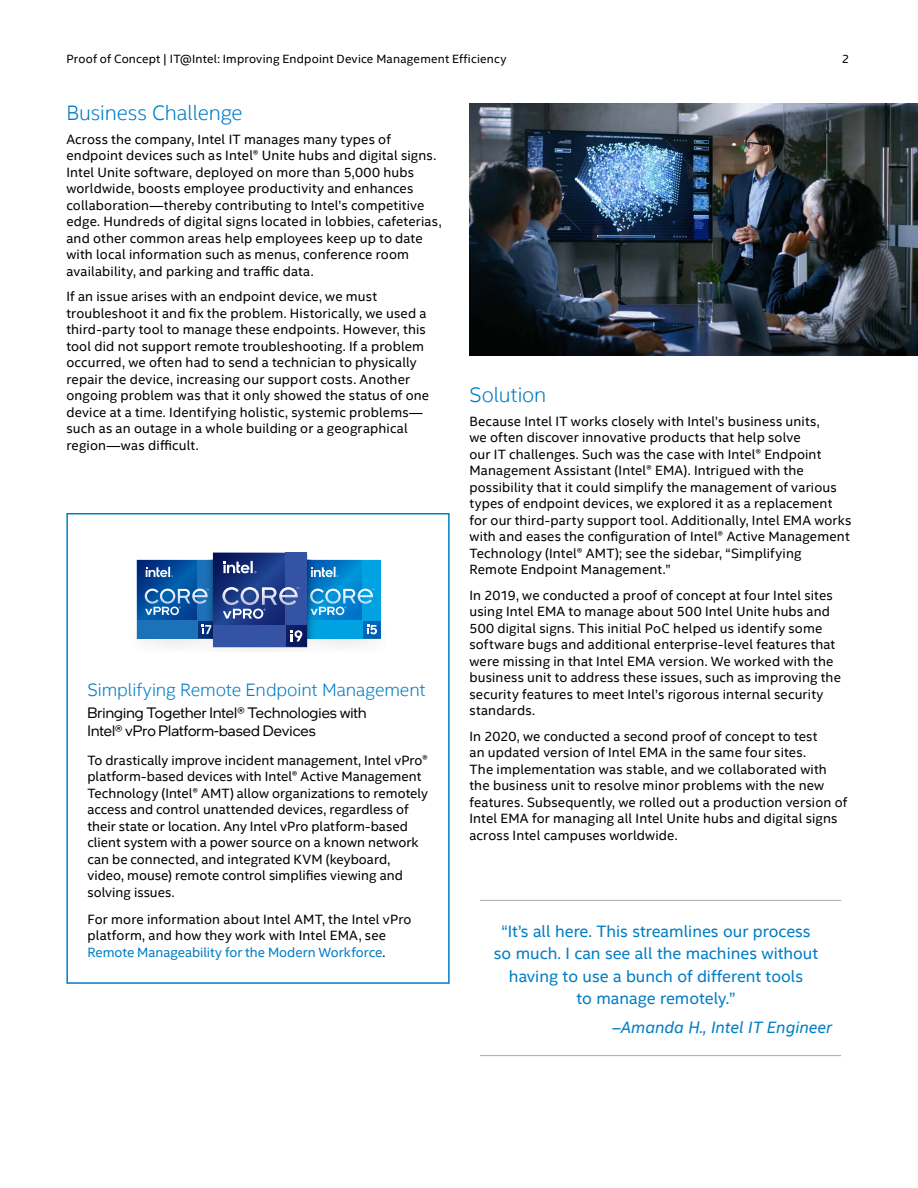
<style>
.page{position:relative;width:918px;height:1188px;background:#fff}
.page>*{position:absolute;margin:0;border:0;box-sizing:border-box;transform-origin:0 0}
.t1{font:300 21px "Intel Clear";letter-spacing:-.01em;color:#007dc5}
.t2{font:300 18px "Intel Clear";letter-spacing:-.005em;color:#007dc5}
.t3{font:16.5px/22.5px "Intel Clear";color:#007dc5;text-align:center}
.t4{font:italic 16.5px "Intel Clear";color:#007dc5}
.t5{font:15px/18px "Intel One Display";letter-spacing:.005em;color:#000}
.t6{font:13.5px/16.5px "Intel Clear";letter-spacing:.01em;color:#000}
.t7{font:12px "Intel Clear";letter-spacing:.015em;color:#000}
.s1{color:#007dc5}
</style>
<div class="page">
<div style="left:66px;top:513px;width:384px;height:471px;border:2px solid #007dc5"></div>
<img style="left:136px;top:568px;width:1px;height:71px">
<svg style="left:137px;top:553px;width:244px;height:94px;background:#3f79b6"></svg>
<svg style="left:307px;top:560px;width:9px;height:79px"></svg>
<svg style="left:204px;top:560px;width:9px;height:79px"></svg>
<img style="left:470px;top:104px;width:448px;height:252px">
<hr style="left:480px;top:900px;width:361px;height:1px;background:#a7a9ac">
<hr style="left:480px;top:1055px;width:361px;height:1px;background:#a7a9ac">
<p class="t7" style="left:66px;top:52px;width:442px">Proof of Concept | IT@Intel: Improving Endpoint Device Management Efficiency</p>
<p class="t7" style="left:842px;top:52px;width:9px">2</p>
<h1 class="t1" style="left:66px;top:100px;width:178px">Business Challenge</h1>
<p class="t6" style="left:66px;top:131px;width:377px">Across the company, Intel IT manages many types of endpoint devices such as Intel® Unite hubs and digital signs.<br>Intel Unite software, deployed on more than 5,000 hubs worldwide, boosts employee productivity and enhances collaboration—thereby contributing to Intel’s competitive edge. Hundreds of digital signs located in lobbies, cafeterias, and other common areas help employees keep up to date with local information such as menus, conference room availability, and parking and traffic data.</p>
<p class="t6" style="left:66px;top:288px;width:364px">If an issue arises with an endpoint device, we must troubleshoot it and fix the problem. Historically, we used a third-party tool to manage these endpoints. However, this tool did not support remote troubleshooting. If a problem occurred, we often had to send a technician to physically repair the device, increasing our support costs. Another ongoing problem was that it only showed the status of one device at a time. Identifying holistic, systemic problems— such as an outage in a whole building or a geographical region—was difficult.</p>
<h1 class="t1" style="left:470px;top:382px;width:78px">Solution</h1>
<p class="t6" style="left:470px;top:413px;width:384px">Because Intel IT works closely with Intel’s business units,<br>we often discover innovative products that help solve<br>our IT challenges. Such was the case with Intel® Endpoint Management Assistant (Intel® EMA). Intrigued with the possibility that it could simplify the management of various types of endpoint devices, we explored it as a replacement for our third-party support tool. Additionally, Intel EMA works with and eases the configuration of Intel® Active Management Technology (Intel® AMT); see the sidebar, “Simplifying Remote Endpoint Management.”</p>
<p class="t6" style="left:470px;top:587px;width:373px">In 2019, we conducted a proof of concept at four Intel sites using Intel EMA to manage about 500 Intel Unite hubs and 500 digital signs. This initial PoC helped us identify some software bugs and additional enterprise-level features that were missing in that Intel EMA version. We worked with the business unit to address these issues, such as improving the security features to meet Intel’s rigorous internal security standards.</p>
<p class="t6" style="left:470px;top:728px;width:379px">In 2020, we conducted a second proof of concept to test<br>an updated version of Intel EMA in the same four sites.<br>The implementation was stable, and we collaborated with the business unit to resolve minor problems with the new features. Subsequently, we rolled out a production version of Intel EMA for managing all Intel Unite hubs and digital signs across Intel campuses worldwide.</p>
<h2 class="t2" style="left:87px;top:679px;width:340px">Simplifying Remote Endpoint Management</h2>
<p class="t5" style="left:87px;top:704px;width:281px">Bringing Together Intel® Technologies with<br>Intel® vPro Platform-based Devices</p>
<p class="t6" style="left:87px;top:752px;width:342px">To drastically improve incident management, Intel vPro® platform-based devices with Intel® Active Management Technology (Intel® AMT) allow organizations to remotely access and control unattended devices, regardless of their state or location. Any Intel vPro platform-based client system with a power source on a known network can be connected, and integrated KVM (keyboard, video, mouse) remote control simplifies viewing and solving issues.</p>
<p class="t6" style="left:87px;top:911px;width:326px">For more information about Intel AMT, the Intel vPro platform, and how they work with Intel EMA, see<br><span class="s1">Remote Manageability for the Modern Workforce</span>.</p>
<p class="t3" style="left:494px;top:920px;width:326px">“It’s all here. This streamlines our process so much. I can see all the machines without having to use a bunch of different tools<br>to manage remotely.”</p>
<p class="t4" style="left:612px;top:1017px;width:221px">–Amanda H., Intel IT Engineer</p>
</div>
